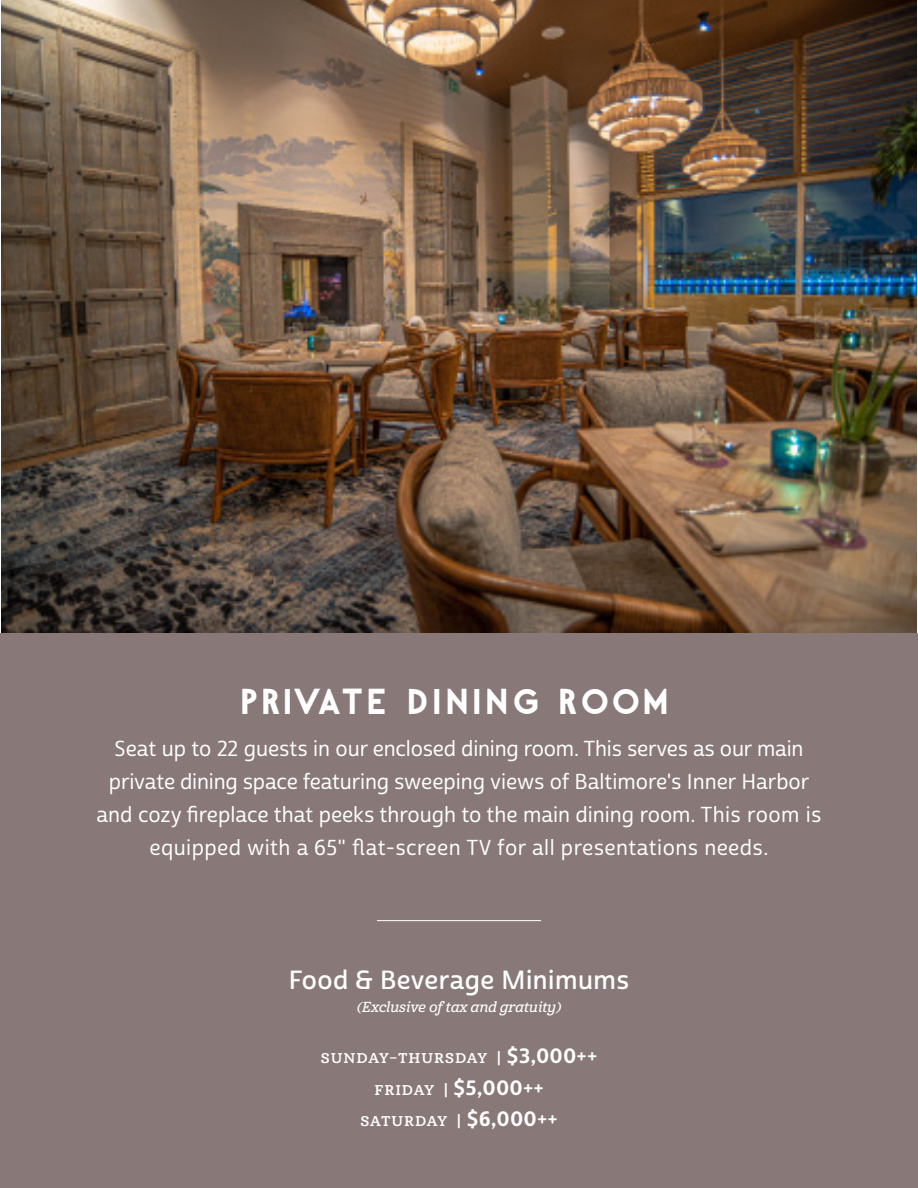
<style>
.page{position:relative;width:918px;height:1188px;background:#fff}
.page>*{position:absolute;margin:0;border:0;box-sizing:border-box;transform-origin:0 0}
.Menu_Item{font:36px "Shifter";letter-spacing:-.11em;color:#fff}
.t1{font:25.5px "Cabrito Sans Nor Dem";letter-spacing:.02em;color:#fff}
.t2{font:21px/33px "Cabrito Sans Nor Med";color:#fff;text-align:center}
.t3{font:20.1px "Cabrito Sans Nor Bol";color:#fff}
.t4{font:16.05px "Cabrito Nor Dem";letter-spacing:.06em;color:#fff}
.t5{font:14.1px "Cabrito Nor Dem It";color:#fff}
.s1{font-family:"Cabrito Sans Nor Bol";font-size:20.1px}
.s2{font-family:"Cabrito Nor Dem";font-size:16.05px}
</style>
<div class="page">
<div style="left:0;top:633px;width:918px;height:555px;background:#887878"></div>
<img style="left:2px;top:0;width:915px;height:632px">
<hr style="left:377px;top:920px;width:164px;height:1px;background:#fff">
<p class="Menu_Item" style="left:237px;top:679px;width:436px">PRIVATE DINING ROOM</p>
<p class="t2" style="left:97px;top:733px;width:726px">Seat up to 22 guests in our enclosed dining room. This serves as our main private dining space featuring sweeping views of Baltimore's Inner Harbor and cozy fireplace that peeks through to the main dining room. This room is equipped with a 65" flat-screen TV for all presentations needs.</p>
<p class="t1" style="left:289px;top:965px;width:342px">Food &amp; Beverage Minimums</p>
<p class="t5" style="left:357px;top:998px;width:206px">(Exclusive of tax and gratuity)</p>
<p class="t4" style="left:321px;top:1048px;width:278px">SUNDAY–THURSDAY | <span class="s1">$3,000++</span></p>
<p class="t3" style="left:374px;top:1075px;width:171px"><span class="s2">FRIDAY |</span> $5,000++</p>
<p class="t4" style="left:360px;top:1111px;width:199px">SATURDAY | <span class="s1">$6,000++</span></p>
</div>
